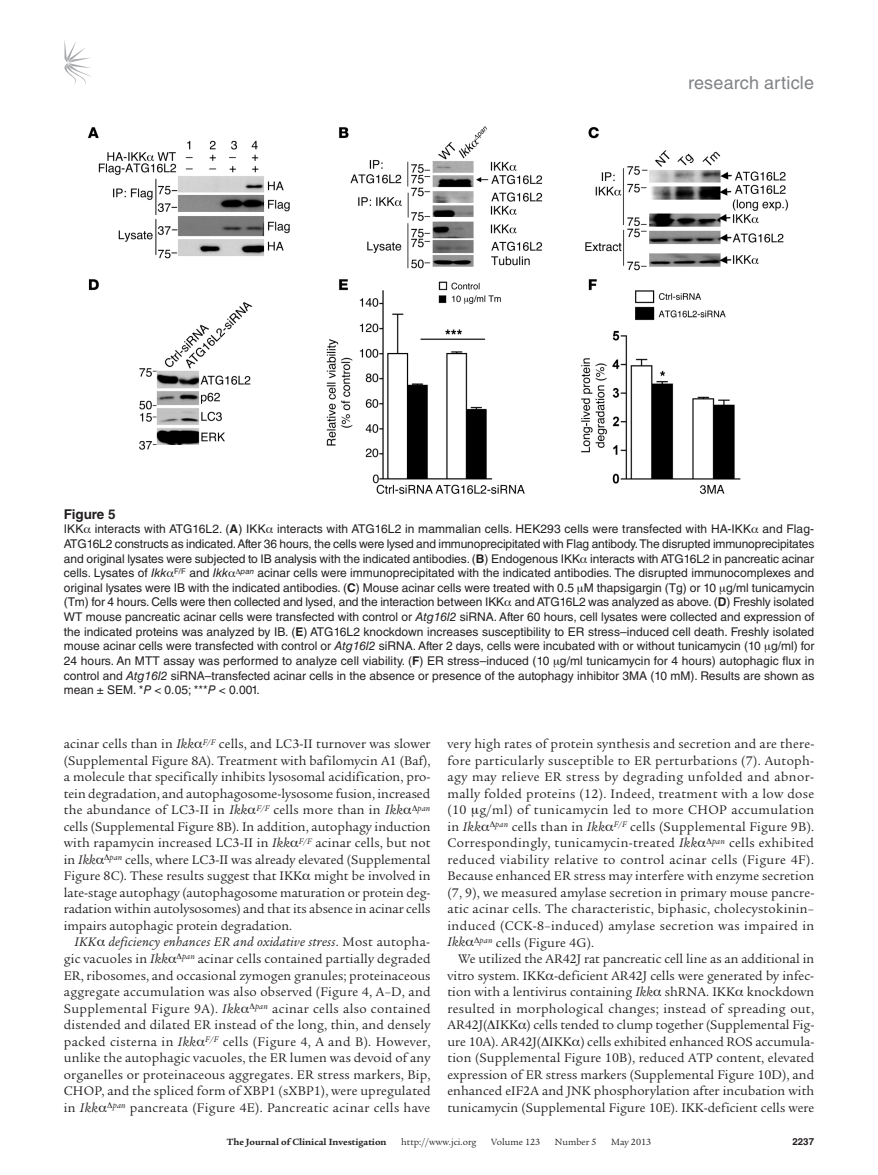
<style>
.page{position:relative;width:878px;height:1175px;background:#fff}
.page>*{position:absolute;margin:0;border:0;box-sizing:border-box;transform-origin:0 0}
.t1{font:18px "Helvetica LT Std";letter-spacing:.01em;color:#808285}
.t2{font:13.5px/16.5px "Legacy Serif Std";letter-spacing:.015em;color:#231f20;text-align:justify}
.t3{font:700 13.5px "Helvetica LT Std";color:#231f20}
.t4{font:12px/14.7px "Helvetica LT Std";color:#231f20;text-align:justify}
.t5{font:9.75px "Legacy Serif Std";color:#231f20}
.t6{font:700 9.75px "Legacy Serif Std";color:#231f20}
.t7{font:700 9.75px "Helvetica LT Std";color:#231f20}
.s1{font-weight:700}
.s2{font-style:italic}
</style>
<div class="page">
<svg style="left:64px;top:40px;width:27px;height:45px"></svg>
<img style="left:87px;top:126px;width:702px;height:368px">
<h1 class="t1" style="left:688px;top:73px;width:127px">research article</h1>
<p class="t3" style="left:64px;top:505px;width:53px">Figure 5</p>
<p class="t4" style="left:64px;top:522px;width:752px">IKK interacts with ATG16L2. (<span class="s1">A</span>) IKK interacts with ATG16L2 in mammalian cells. HEK293 cells were transfected with HA-IKK and Flag-ATG16L2 constructs as indicated. After 36 hours, the cells were lysed and immunoprecipitated with Flag antibody. The disrupted immunoprecipitates and original lysates were subjected to IB analysis with the indicated antibodies. (<span class="s1">B</span>) Endogenous IKK interacts with ATG16L2 in pancreatic acinar cells. Lysates of <span class="s2">Ikk</span> <sup>F/F</sup> and <span class="s2">Ikk</span> <sup>pan</sup> acinar cells were immunoprecipitated with the indicated antibodies. The disrupted immunocomplexes and original lysates were IB with the indicated antibodies. (<span class="s1">C</span>) Mouse acinar cells were treated with 0.5 M thapsigargin (Tg) or 10 g/ml tunicamycin (Tm) for 4 hours. Cells were then collected and lysed, and the interaction between IKK and ATG16L2 was analyzed as above. (<span class="s1">D</span>) Freshly isolated WT mouse pancreatic acinar cells were transfected with control or <span class="s2">Atg16l2</span> siRNA. After 60 hours, cell lysates were collected and expression of the indicated proteins was analyzed by IB. (<span class="s1">E</span>) ATG16L2 knockdown increases susceptibility to ER stress–induced cell death. Freshly isolated mouse acinar cells were transfected with control or <span class="s2">Atg16l2</span> siRNA. After 2 days, cells were incubated with or without tunicamycin (10 g/ml) for 24 hours. An MTT assay was performed to analyze cell viability. (<span class="s1">F</span>) ER stress–induced (10 g/ml tunicamycin for 4 hours) autophagic flux in control and <span class="s2">Atg16l2</span> siRNA–transfected acinar cells in the absence or presence of the autophagy inhibitor 3MA (10 mM). Results are shown as mean ± SEM. *<span class="s2">P</span> &lt; 0.05; ***<span class="s2">P</span> &lt; 0.001.</p>
<p class="t2" style="left:64px;top:736px;width:368px">acinar cells than in <span class="s2">Ikk</span> <sup>F/F</sup> cells, and LC3-II turnover was slower (Supplemental Figure 8A). Treatment with bafilomycin A1 (Baf), a molecule that specifically inhibits lysosomal acidification, pro&shy;tein degradation, and autophagosome-lysosome fusion, increased the abundance of LC3-II in <span class="s2">Ikk</span> <sup>F/F</sup> cells more than in <span class="s2">Ikk</span> <sup>pan </sup>cells (Supplemental Figure 8B). In addition, autophagy induction with rapamycin increased LC3-II in <span class="s2">Ikk</span> <sup>F/F</sup> acinar cells, but not in <span class="s2">Ikk</span> <sup>pan</sup> cells, where LC3-II was already elevated (Supplemental Figure 8C). These results suggest that IKK might be involved in late-stage autophagy (autophagosome maturation or protein deg&shy;radation within autolysosomes) and that its absence in acinar cells impairs autophagic protein degradation.</p>
<p class="t2" style="left:64px;top:934px;width:368px;text-indent:11px"><span class="s2">IKK deficiency enhances ER and oxidative stress</span>. Most autopha&shy;gic vacuoles in <span class="s2">Ikk</span> <sup>pan</sup> acinar cells contained partially degraded ER, ribosomes, and occasional zymogen granules; proteinaceous aggregate accumulation was also observed (Figure 4, A–D, and Supplemental Figure 9A). <span class="s2">Ikk</span> <sup>pan</sup> acinar cells also contained distended and dilated ER instead of the long, thin, and densely packed cisterna in <span class="s2">Ikk</span> <sup>F/F</sup> cells (Figure 4, A and B). However, unlike the autophagic vacuoles, the ER lumen was devoid of any organelles or proteinaceous aggregates. ER stress markers, Bip, CHOP, and the spliced form of XBP1 (sXBP1), were upregulated in <span class="s2">Ikk</span> <sup>pan</sup> pancreata (Figure 4E). Pancreatic acinar cells have</p>
<p class="t2" style="left:447px;top:736px;width:368px">very high rates of protein synthesis and secretion and are there&shy;fore particularly susceptible to ER perturbations (7). Autoph&shy;agy may relieve ER stress by degrading unfolded and abnor&shy;mally folded proteins (12). Indeed, treatment with a low dose (10 g/ml) of tunicamycin led to more CHOP accumulation in <span class="s2">Ikk</span> <sup>pan</sup> cells than in <span class="s2">Ikk</span> <sup>F/F</sup> cells (Supplemental Figure 9B).<br>Correspondingly, tunicamycin-treated <span class="s2">Ikk</span> <sup>pan</sup> cells exhibited reduced viability relative to control acinar cells (Figure 4F).<br>Because enhanced ER stress may interfere with enzyme secretion (7, 9), we measured amylase secretion in primary mouse pancre&shy;atic acinar cells. The characteristic, biphasic, cholecystokinin– induced (CCK-8–induced) amylase secretion was impaired in <span class="s2">Ikk</span> <sup>pan</sup> cells (Figure 4G).</p>
<p class="t2" style="left:447px;top:950px;width:368px;text-indent:11px">We utilized the AR42J rat pancreatic cell line as an additional in vitro system. IKK -deficient AR42J cells were generated by infec&shy;tion with a lentivirus containing <span class="s2">Ikk</span> shRNA. IKK knockdown resulted in morphological changes; instead of spreading out, AR42J( IKK ) cells tended to clump together (Supplemental Fig&shy;ure 10A). AR42J( IKK ) cells exhibited enhanced ROS accumula&shy;tion (Supplemental Figure 10B), reduced ATP content, elevated expression of ER stress markers (Supplemental Figure 10D), and enhanced eIF2A and JNK phosphorylation after incubation with tunicamycin (Supplemental Figure 10E). IKK-deficient cells were</p>
<p class="t6" style="left:227px;top:1135px;width:161px">The Journal of Clinical Investigation</p>
<p class="t5" style="left:401px;top:1136px;width:77px">http://www.jci.org</p>
<p class="t5" style="left:491px;top:1136px;width:50px">Volume 123</p>
<p class="t5" style="left:555px;top:1136px;width:43px">Number 5</p>
<p class="t5" style="left:611px;top:1136px;width:41px">May 2013</p>
<p class="t7" style="left:792px;top:1135px;width:23px">2237</p>
</div>
